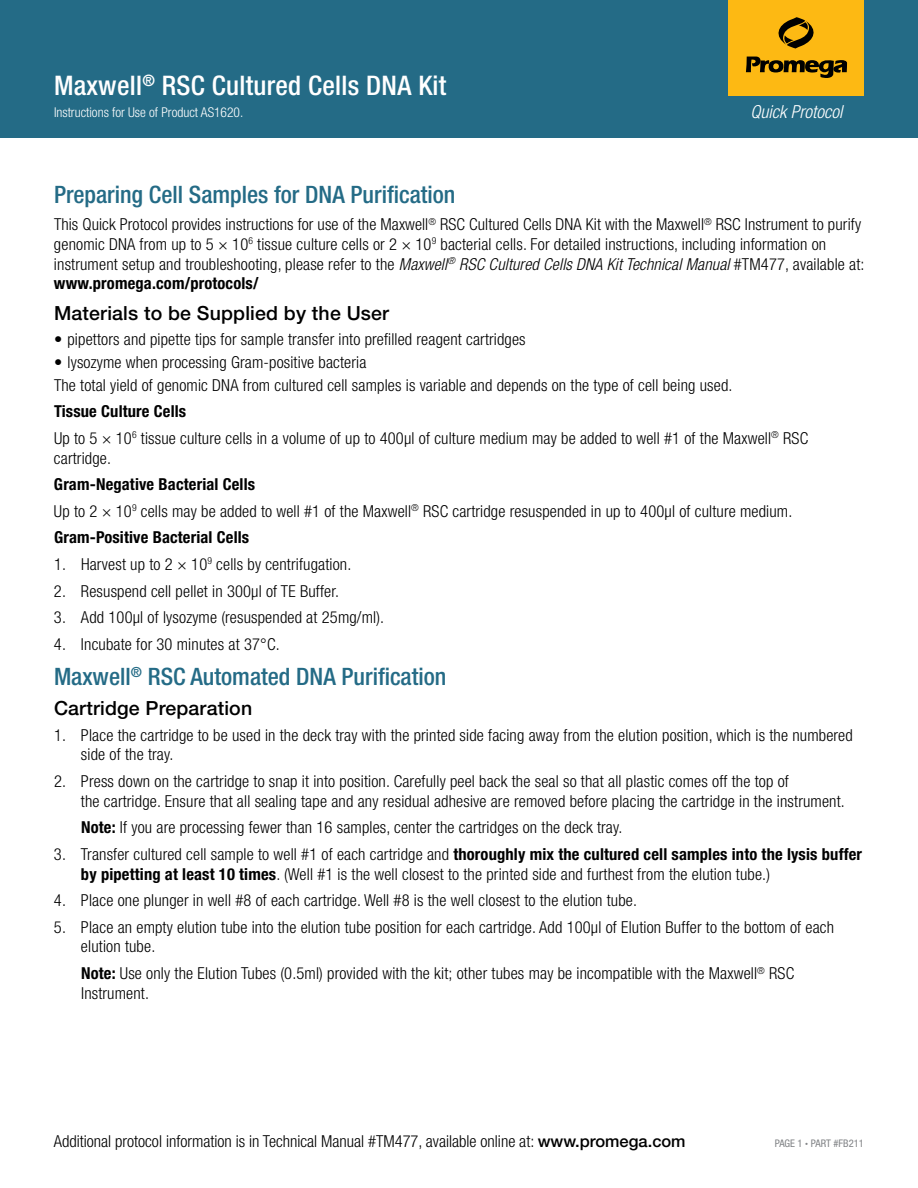
<style>
.page{position:relative;width:918px;height:1188px;background:#fff}
.page>*{position:absolute;margin:0;border:0;box-sizing:border-box;transform-origin:0 0}
.t1{font:500 condensed 27px "Helvetica Neue";letter-spacing:.01em;color:#fff}
.t2{font:500 condensed 24px "Helvetica Neue";color:#246b86}
.t3{font:500 19.5px "Helvetica Neue";letter-spacing:.01em;color:#000}
.t4{font:italic 300 condensed 18px "Helvetica Neue";color:#fff}
.t5{font:300 condensed 16.5px/19.8px "Helvetica Neue";letter-spacing:.01em;color:#000}
.t6{font:300 condensed 13.5px "Helvetica Neue";color:#fff}
.t7{font:condensed 10.5px "Helvetica Neue";color:#808285}
.s1{font-style:italic}
.s2{font-weight:700}
.s3{font-weight:500;font-stretch:normal}
.s4{font-size:6px}
</style>
<div class="page">
<div style="left:0;top:0;width:918px;height:138px;background:#246b86"></div>
<div style="left:729px;top:0;width:135px;height:95px;background:#fdb913"></div>
<svg style="left:778px;top:17px;width:36px;height:32px"></svg>
<svg style="left:746px;top:57px;width:101px;height:21px"></svg>
<h1 class="t1" style="left:54px;top:70px;width:394px">Maxwell<sup>®</sup> RSC Cultured Cells DNA Kit</h1>
<p class="t6" style="left:54px;top:104px;width:191px">Instructions for Use of Product AS1620.</p>
<p class="t4" style="left:751px;top:101px;width:93px">Quick Protocol</p>
<h2 class="t2" style="left:54px;top:181px;width:403px">Preparing Cell Samples for DNA Purification</h2>
<p class="t5" style="left:54px;top:214px;width:812px">This Quick Protocol provides instructions for use of the Maxwell<sup>®</sup> RSC Cultured Cells DNA Kit with the Maxwell<sup>®</sup> RSC Instrument to purify genomic DNA from up to 5 × 10<sup>6</sup> tissue culture cells or 2 × 10<sup>9</sup> bacterial cells. For detailed instructions, including information on instrument setup and troubleshooting, please refer to the <span class="s1">Maxwell</span><sup>®</sup> <span class="s1">RSC Cultured Cells DNA Kit Technical Manual</span> #TM477, available at: <span class="s2">www.promega.com/protocols/</span></p>
<p class="t3" style="left:54px;top:301px;width:337px">Materials to be Supplied by the User</p>
<p class="t5" style="left:54px;top:329px;width:473px">• pipettors and pipette tips for sample transfer into prefilled reagent cartridges</p>
<p class="t5" style="left:54px;top:350px;width:680px;line-height:23.1px">• lysozyme when processing Gram-positive bacteria<br>The total yield of genomic DNA from cultured cell samples is variable and depends on the type of cell being used.</p>
<p class="t5" style="left:54px;top:398px;width:756px;line-height:26.5px"><span class="s2">Tissue Culture Cells<br></span>Up to 5 × 10<sup>6</sup> tissue culture cells in a volume of up to 400µl of culture medium may be added to well #1 of the Maxwell<sup>®</sup> RSC</p>
<p class="t5" style="left:54px;top:448px;width:59px">cartridge.</p>
<p class="t5" style="left:54px;top:471px;width:740px;line-height:26.5px"><span class="s2">Gram-Negative Bacterial Cells<br></span>Up to 2 × 10<sup>9</sup> cells may be added to well #1 of the Maxwell<sup>®</sup> RSC cartridge resuspended in up to 400µl of culture medium.<br><span class="s2">Gram-Positive Bacterial Cells</span></p>
<p class="t5" style="left:54px;top:554px;width:299px">1. Harvest up to 2 × 10<sup>9</sup> cells by centrifugation.</p>
<p class="t5" style="left:54px;top:581px;width:286px">2. Resuspend cell pellet in 300µl of TE Buffer.</p>
<p class="t5" style="left:54px;top:607px;width:332px">3. Add 100µl of lysozyme (resuspended at 25mg/ml).</p>
<p class="t5" style="left:54px;top:634px;width:227px">4. Incubate for 30 minutes at 37°C.</p>
<h2 class="t2" style="left:54px;top:662px;width:394px">Maxwell<sup>®</sup> RSC Automated DNA Purification</h2>
<p class="t3" style="left:54px;top:697px;width:200px">Cartridge Preparation</p>
<p class="t5" style="left:81px;top:725px;width:773px;text-indent:-27px">1. Place the cartridge to be used in the deck tray with the printed side facing away from the elution position, which is the numbered side of the tray.</p>
<p class="t5" style="left:81px;top:771px;width:765px;text-indent:-27px">2. Press down on the cartridge to snap it into position. Carefully peel back the seal so that all plastic comes off the top of<br>the cartridge. Ensure that all sealing tape and any residual adhesive are removed before placing the cartridge in the instrument.</p>
<p class="t5" style="left:81px;top:817px;width:543px"><span class="s2">Note:</span> If you are processing fewer than 16 samples, center the cartridges on the deck tray.</p>
<p class="t5" style="left:81px;top:844px;width:783px;text-indent:-27px">3. Transfer cultured cell sample to well #1 of each cartridge and <span class="s2">thoroughly mix the cultured cell samples into the lysis buffer by pipetting at least 10 times</span>. (Well #1 is the well closest to the printed side and furthest from the elution tube.)</p>
<p class="t5" style="left:54px;top:890px;width:585px">4. Place one plunger in well #8 of each cartridge. Well #8 is the well closest to the elution tube.</p>
<p class="t5" style="left:81px;top:917px;width:755px;text-indent:-27px">5. Place an empty elution tube into the elution tube position for each cartridge. Add 100μl of Elution Buffer to the bottom of each elution tube.</p>
<p class="t5" style="left:81px;top:963px;width:715px"><span class="s2">Note:</span> Use only the Elution Tubes (0.5ml) provided with the kit; other tubes may be incompatible with the Maxwell<sup>®</sup> RSC<br>Instrument.</p>
<p class="t5" style="left:54px;top:1131px;width:633px">Additional protocol information is in Technical Manual #TM477, available online at: <span class="s3">www.promega.com</span></p>
<p class="t7" style="left:775px;top:1137px;width:91px">PAGE 1 <span class="s4">•</span> PART #FB211</p>
</div>
